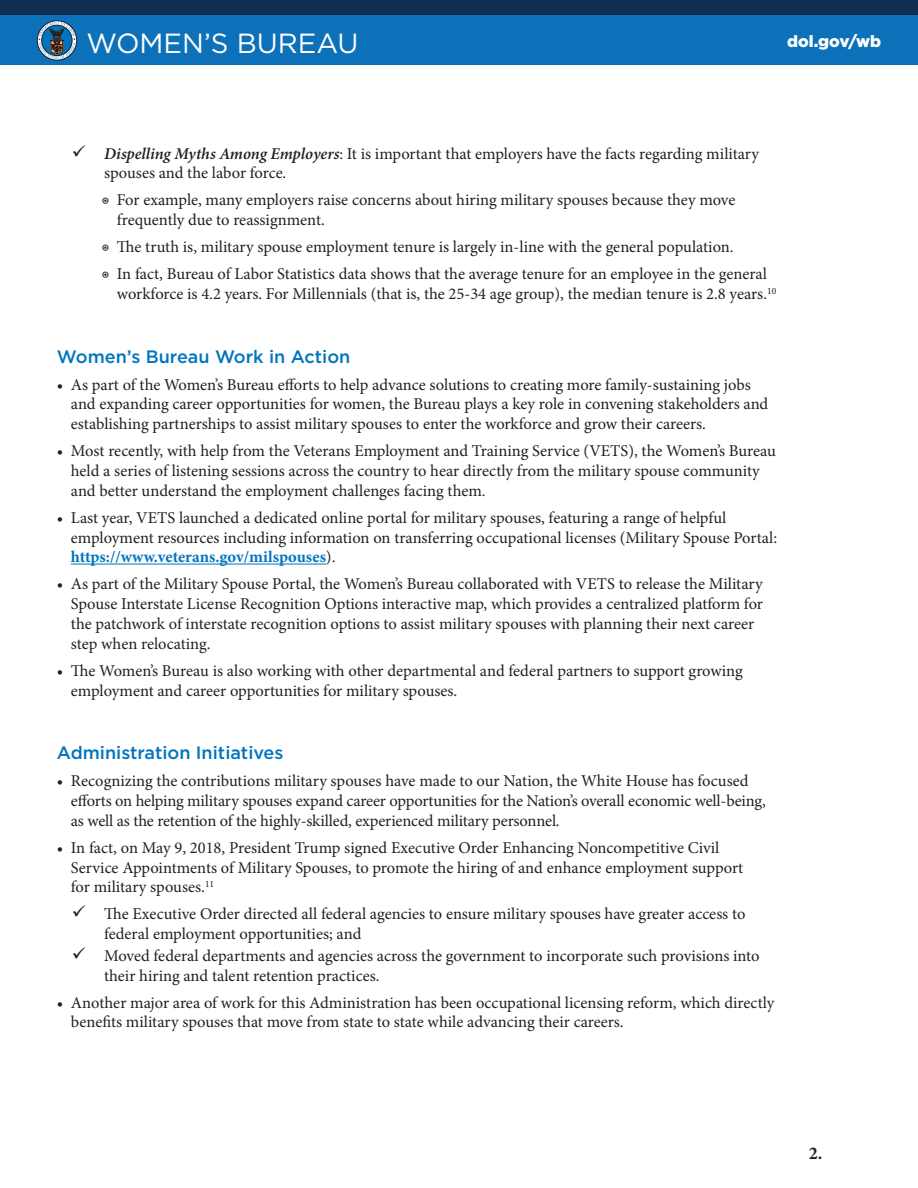
<style>
.page{position:relative;width:918px;height:1188px;background:#fff}
.page>*{position:absolute;margin:0;border:0;box-sizing:border-box;transform-origin:0 0}
.t1{font:27.75px "Gotham";color:#fff}
.t2{font:500 18px "Gotham";color:#0075bf}
.t3{font:700 18px "Minion Pro";color:#231f20}
.t4{font:16.5px/19.8px "Minion Pro";letter-spacing:-.005em;color:#231f20}
.t5{font:900 16.35px "Gotham";color:#fff}
.s1{font-weight:600;font-style:italic}
.s2{font-weight:700;color:#0075bf}
</style>
<div class="page">
<div style="left:0;top:0;width:918px;height:65px;background:#0d71b9"></div>
<div style="left:0;top:0;width:918px;height:15px;background:#0e2d50"></div>
<div style="left:37px;top:21px;width:40px;height:39px;background:#2a3d4e;border-radius:50%"></div>
<div style="left:37px;top:20px;width:40px;height:40px;border:1px solid #231f20;border-radius:50%"></div>
<svg style="left:39px;top:22px;width:36px;height:37px"></svg>
<hr style="left:71px;top:564px;width:255px;height:1px;background:#0075bf">
<h1 class="t1" style="left:86px;top:25px;width:274px">WOMEN’S BUREAU</h1>
<p class="t5" style="left:787px;top:30px;width:96px">dol.gov/wb</p>
<p class="t4" style="left:104px;top:144px;width:657px;text-indent:-32px">✓ <span class="s1">Dispelling Myths Among Employers</span>: It is important that employers have the facts regarding military spouses and the labor force.</p>
<p class="t4" style="left:117px;top:190px;width:620px;text-indent:-15px">◉ For example, many employers raise concerns about hiring military spouses because they move frequently due to reassignment.</p>
<p class="t4" style="left:102px;top:237px;width:633px">◉ The truth is, military spouse employment tenure is largely in-line with the general population.</p>
<p class="t4" style="left:117px;top:264px;width:661px;text-indent:-15px">◉ In fact, Bureau of Labor Statistics data shows that the average tenure for an employee in the general workforce is 4.2 years. For Millennials (that is, the 25-34 age group), the median tenure is 2.8 years.<sup>10</sup></p>
<p class="t2" style="left:57px;top:344px;width:295px">Women’s Bureau Work in Action</p>
<p class="t4" style="left:71px;top:375px;width:699px;text-indent:-14px">• As part of the Women’s Bureau efforts to help advance solutions to creating more family-sustaining jobs and expanding career opportunities for women, the Bureau plays a key role in convening stakeholders and establishing partnerships to assist military spouses to enter the workforce and grow their careers.</p>
<p class="t4" style="left:71px;top:441px;width:707px;text-indent:-14px">• Most recently, with help from the Veterans Employment and Training Service (VETS), the Women’s Bureau held a series of listening sessions across the country to hear directly from the military spouse community and better understand the employment challenges facing them.</p>
<p class="t4" style="left:71px;top:508px;width:708px;text-indent:-14px">• Last year, VETS launched a dedicated online portal for military spouses, featuring a range of helpful employment resources including information on transferring occupational licenses (Military Spouse Portal: <span class="s2">https://www.veterans.gov/milspouses</span>).</p>
<p class="t4" style="left:71px;top:574px;width:694px;text-indent:-14px">• As part of the Military Spouse Portal, the Women’s Bureau collaborated with VETS to release the Military Spouse Interstate License Recognition Options interactive map, which provides a centralized platform for the patchwork of interstate recognition options to assist military spouses with planning their next career step when relocating.</p>
<p class="t4" style="left:71px;top:661px;width:673px;text-indent:-14px">• The Women’s Bureau is also working with other departmental and federal partners to support growing employment and career opportunities for military spouses.</p>
<p class="t2" style="left:57px;top:741px;width:228px">Administration Initiatives</p>
<p class="t4" style="left:71px;top:771px;width:697px;text-indent:-14px">• Recognizing the contributions military spouses have made to our Nation, the White House has focused efforts on helping military spouses expand career opportunities for the Nation’s overall economic well-being, as well as the retention of the highly-skilled, experienced military personnel.</p>
<p class="t4" style="left:71px;top:838px;width:674px;text-indent:-14px">• In fact, on May 9, 2018, President Trump signed Executive Order Enhancing Noncompetitive Civil<br>Service Appointments of Military Spouses, to promote the hiring of and enhance employment support for military spouses.<sup>11</sup></p>
<p class="t4" style="left:104px;top:904px;width:643px;text-indent:-32px">✓ The Executive Order directed all federal agencies to ensure military spouses have greater access to federal employment opportunities; and</p>
<p class="t4" style="left:104px;top:946px;width:657px;text-indent:-32px">✓ Moved federal departments and agencies across the government to incorporate such provisions into their hiring and talent retention practices.</p>
<p class="t4" style="left:71px;top:993px;width:705px;text-indent:-14px">• Another major area of work for this Administration has been occupational licensing reform, which directly benefits military spouses that move from state to state while advancing their careers.</p>
<p class="t3" style="left:809px;top:1140px;width:15px">2.</p>
</div>
